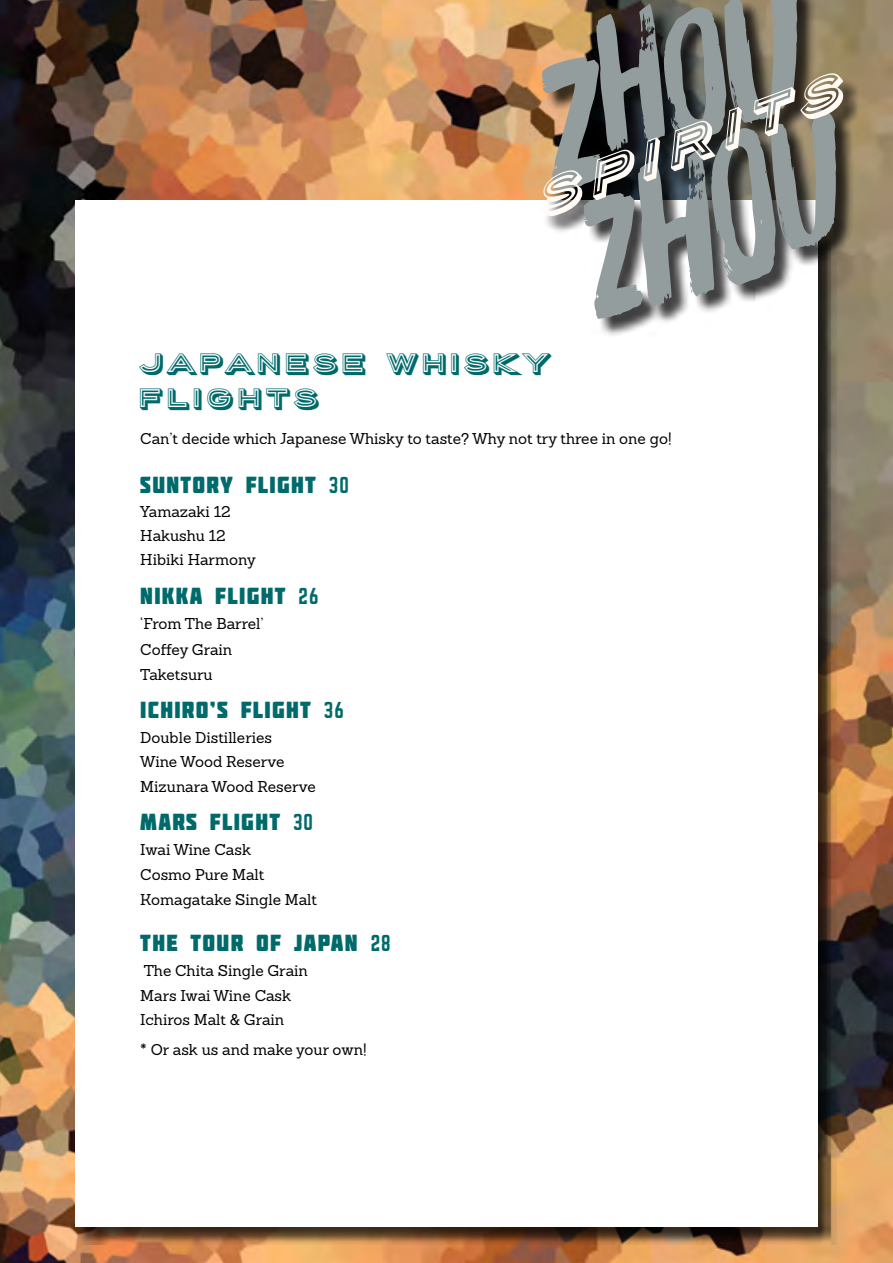
<style>
.page{position:relative;width:893px;height:1263px;background:#fff}
.page>*{position:absolute;margin:0;border:0;box-sizing:border-box;transform-origin:0 0}
.t1{font:italic 44.85px "Porter Sans Block";color:#fffbf4}
.t2{font:25.5px/34.5px "Porter Sans Block";letter-spacing:.075em;color:#006a6b;scale:.95 1}
.t3{font:23.25px "Molot";letter-spacing:.06em;color:#006a6b;scale:.91 1}
.t4{font:15.3px/24.8px "Sanchez";color:#000}
.s1{font-family:"Norwester";font-size:20.25px}
</style>
<div class="page">
<img style="left:0;top:0;width:893px;height:1263px">
<div style="left:78px;top:202px;width:759px;height:1043px;background:#000;opacity:.75"></div>
<div style="left:75px;top:200px;width:743px;height:1026px;background:#fff"></div>
<div style="left:542px;top:0;width:319px;height:337px;background:#000;opacity:.75"></div>
<svg style="left:541px;top:0;width:296px;height:319px;background:#868781"></svg>
<h1 class="t1" style="left:523px;top:173px;width:331px;rotate:-20deg">SPIRITS</h1>
<h2 class="t2" style="left:140px;top:347px;width:436px">JAPANESE WHISKY<br>FLIGHTS</h2>
<p class="t4" style="left:140px;top:426px;width:533px">Can’t decide which Japanese Whisky to taste? Why not try three in one go!</p>
<h3 class="t3" style="left:140px;top:471px;width:231px">SUNTORY FLIGHT <span class="s1">30</span></h3>
<p class="t4" style="left:140px;top:500px;width:92px;line-height:23.2px">Yamazaki 12<br>Hakushu 12</p>
<p class="t4" style="left:140px;top:547px;width:117px">Hibiki Harmony</p>
<h3 class="t3" style="left:140px;top:582px;width:197px">NIKKA FLIGHT <span class="s1">26</span></h3>
<p class="t4" style="left:140px;top:610px;width:125px;line-height:26.2px">‘From The Barrel’<br>Coffey Grain</p>
<p class="t4" style="left:140px;top:661px;width:74px">Taketsuru</p>
<h3 class="t3" style="left:140px;top:696px;width:225px">ICHIRO’S FLIGHT <span class="s1">36</span></h3>
<p class="t4" style="left:140px;top:724px;width:177px">Double Distilleries<br>Wine Wood Reserve<br>Mizunara Wood Reserve</p>
<h3 class="t3" style="left:140px;top:808px;width:191px">MARS FLIGHT <span class="s1">30</span></h3>
<p class="t4" style="left:140px;top:837px;width:178px">Iwai Wine Cask<br>Cosmo Pure Malt<br>Komagatake Single Malt</p>
<h3 class="t3" style="left:140px;top:929px;width:277px">THE TOUR OF JAPAN <span class="s1">28</span></h3>
<p class="t4" style="left:140px;top:958px;width:169px">The Chita Single Grain<br>Mars Iwai Wine Cask<br>Ichiros Malt &amp; Grain</p>
<p class="t4" style="left:140px;top:1036px;width:228px">* Or ask us and make your own!</p>
</div>
